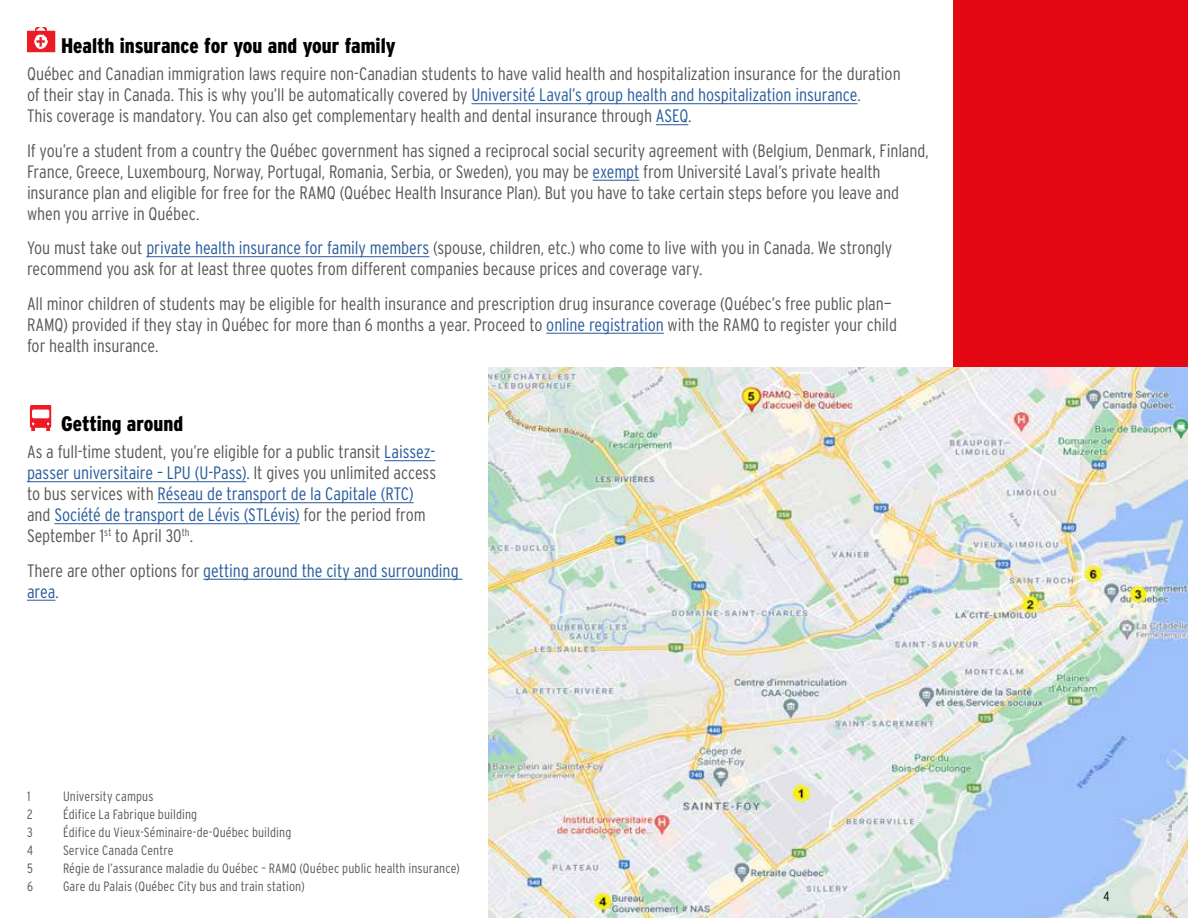
<style>
.page{position:relative;width:1188px;height:918px;background:#fff}
.page>*{position:absolute;margin:0;border:0;box-sizing:border-box;transform-origin:0 0}
.Sous-titre_noir__anc{font:900 condensed 21px "Interstate";color:#000}
.texte_noir_80{font:300 condensed 18px/21px "Interstate";letter-spacing:-.005em;color:#575756}
.texte_noir_80-2{font:300 condensed 18px/21px "Interstate";letter-spacing:-.005em;color:#275b9b}
.Texte_lexique{font:300 condensed 13.5px "Interstate";letter-spacing:.01em;color:#575756}
.Texte_lexique-2{font:300 condensed 13.5px "Interstate";color:#000}
.s1{color:#275b9b}
.s2{color:#575756}
</style>
<div class="page">
<div style="left:954px;top:0;width:234px;height:918px;background:#e30613"></div>
<img style="left:488px;top:367px;width:700px;height:551px">
<img style="left:27px;top:27px;width:29px;height:26px">
<hr style="left:471px;top:103px;width:387px;height:1px;background:#275b9b">
<hr style="left:656px;top:124px;width:32px;height:1px;background:#275b9b">
<hr style="left:593px;top:180px;width:46px;height:1px;background:#275b9b">
<hr style="left:146px;top:256px;width:283px;height:1px;background:#275b9b">
<hr style="left:546px;top:333px;width:118px;height:1px;background:#275b9b">
<hr style="left:384px;top:460px;width:51px;height:1px;background:#275b9b">
<hr style="left:27px;top:481px;width:219px;height:1px;background:#275b9b">
<hr style="left:158px;top:502px;width:256px;height:1px;background:#275b9b">
<hr style="left:54px;top:523px;width:246px;height:1px;background:#275b9b">
<hr style="left:203px;top:579px;width:259px;height:1px;background:#275b9b">
<svg style="left:27px;top:600px;width:28px;height:1px"></svg>
<img style="left:29px;top:405px;width:23px;height:26px">
<p class="Sous-titre_noir__anc" style="left:61px;top:34px;width:336px">Health insurance for you and your family</p>
<p class="texte_noir_80" style="left:27px;top:63px;width:875px">Québec and Canadian immigration laws require non-Canadian students to have valid health and hospitalization insurance for the duration of their stay in Canada. This is why you’ll be automatically covered by <span class="s1">Université Laval’s group health and hospitalization insurance</span>.<br>This coverage is mandatory. You can also get complementary health and dental insurance through <span class="s1">ASEQ</span>.</p>
<p class="texte_noir_80" style="left:27px;top:140px;width:903px">If you’re a student from a country the Québec government has signed a reciprocal social security agreement with (Belgium, Denmark, Finland, France, Greece, Luxembourg, Norway, Portugal, Romania, Serbia, or Sweden), you may be <span class="s1">exempt</span> from Université Laval’s private health insurance plan and eligible for free for the RAMQ (Québec Health Insurance Plan). But you have to take certain steps before you leave and when you arrive in Québec.</p>
<p class="texte_noir_80" style="left:27px;top:237px;width:867px">You must take out <span class="s1">private health insurance for family members</span> (spouse, children, etc.) who come to live with you in Canada. We strongly recommend you ask for at least three quotes from different companies because prices and coverage vary.</p>
<p class="texte_noir_80" style="left:27px;top:293px;width:872px">All minor children of students may be eligible for health insurance and prescription drug insurance coverage (Québec’s free public plan—<br>RAMQ) provided if they stay in Québec for more than 6 months a year. Proceed to <span class="s1">online registration</span> with the RAMQ to register your child for health insurance.</p>
<p class="Sous-titre_noir__anc" style="left:61px;top:412px;width:124px">Getting around</p>
<p class="texte_noir_80" style="left:27px;top:441px;width:411px">As a full-time student, you’re eligible for a public transit <span class="s1">Laissez&shy;passer universitaire – LPU (U-Pass)</span>. It gives you unlimited access to bus services with <span class="s1">Réseau de transport de la Capitale (RTC) </span>and <span class="s1">Société de transport de Lévis (STLévis)</span> for the period from September 1<sup>st</sup> to April 30<sup>th</sup>.</p>
<p class="texte_noir_80-2" style="left:27px;top:560px;width:433px"><span class="s2">There are other options for</span> getting around the city and surrounding area<span class="s2">.</span></p>
<p class="Texte_lexique" style="left:27px;top:789px;width:5px">1</p>
<p class="Texte_lexique" style="left:63px;top:789px;width:92px">University campus</p>
<p class="Texte_lexique" style="left:27px;top:807px;width:7px">2</p>
<p class="Texte_lexique" style="left:63px;top:807px;width:136px">Édifice La Fabrique building</p>
<p class="Texte_lexique" style="left:27px;top:825px;width:7px">3</p>
<p class="Texte_lexique" style="left:63px;top:825px;width:230px">Édifice du Vieux-Séminaire-de-Québec building</p>
<p class="Texte_lexique" style="left:27px;top:843px;width:7px">4</p>
<p class="Texte_lexique" style="left:63px;top:843px;width:112px">Service Canada Centre</p>
<p class="Texte_lexique" style="left:27px;top:861px;width:7px">5</p>
<p class="Texte_lexique" style="left:63px;top:861px;width:398px">Régie de l’assurance maladie du Québec – RAMQ (Québec public health insurance)</p>
<p class="Texte_lexique" style="left:27px;top:879px;width:7px">6</p>
<p class="Texte_lexique" style="left:63px;top:879px;width:243px">Gare du Palais (Québec City bus and train station)</p>
<p class="Texte_lexique-2" style="left:1103px;top:889px;width:7px">4</p>
</div>
